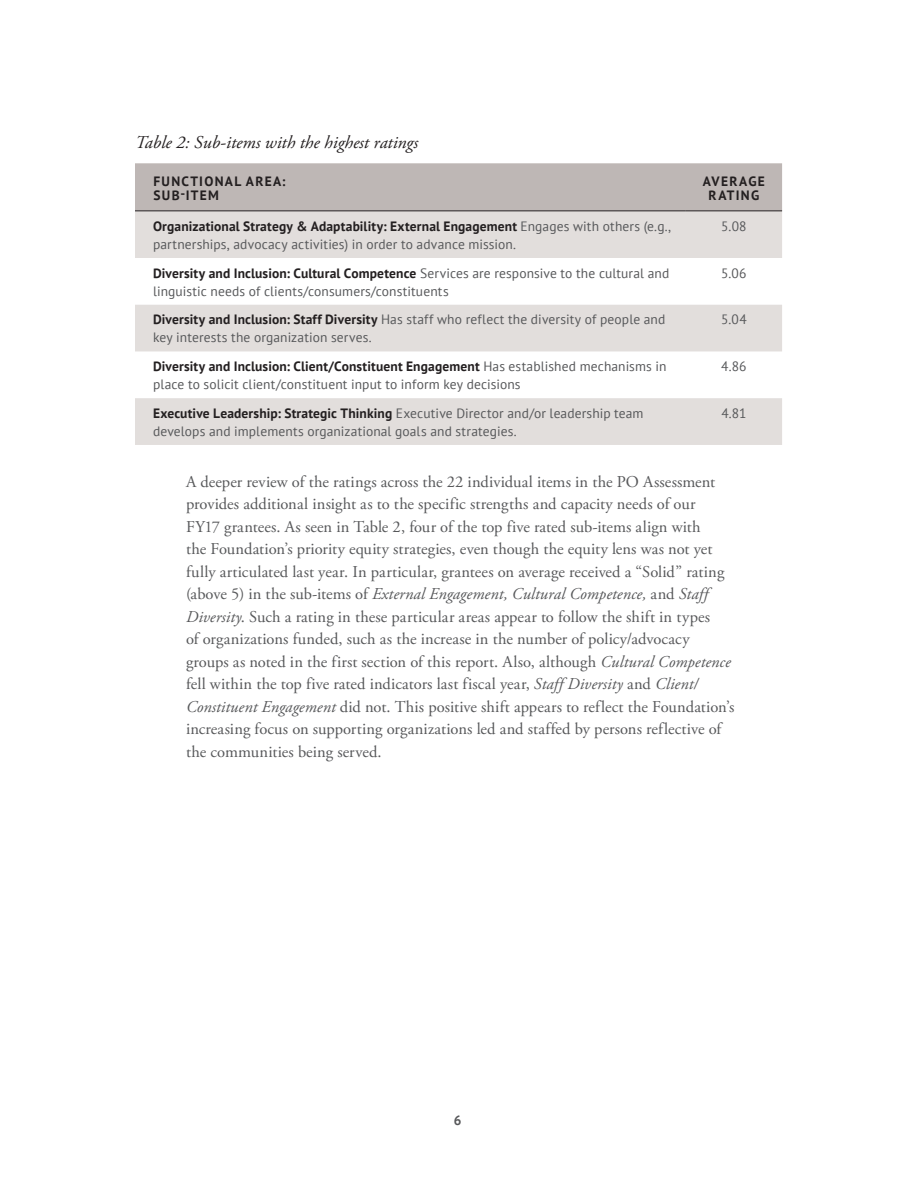
<style>
.page{position:relative;width:918px;height:1188px;background:#fff}
.page>*{position:absolute;margin:0;border:0;box-sizing:border-box;transform-origin:0 0}
.body_text{font:italic 18px "Adobe Garamond Pro";color:#231f20}
.body_text-2{font:16.5px/22.5px "Adobe Garamond Pro";letter-spacing:.005em;color:#57585a}
.body_text-3{font:13.5px/18px "PT Sans";letter-spacing:.01em;color:#57585a}
.body_text-4{font:700 13.5px/13.5px "PT Sans";letter-spacing:.095em;color:#231f20}
.t1{font:700 13.5px "PT Sans";color:#57585a}
.s1{font-weight:700;color:#231f20}
.s2{font-style:italic}
</style>
<div class="page">
<div style="left:135px;top:163px;width:647px;height:47px;background:#beb7b5"></div>
<svg style="left:135px;top:211px;width:647px;height:234px;fill:#e2dedc"></svg>
<hr style="left:135px;top:210px;width:551px;height:1px;background:#231f20">
<hr style="left:686px;top:210px;width:96px;height:1px;background:#231f20">
<p class="body_text" style="left:135px;top:132px;width:285px">Table 2: Sub-items with the highest ratings</p>
<p class="body_text-4" style="left:154px;top:174px;width:134px">FUNCTIONAL AREA:<br>SUB-ITEM</p>
<p class="body_text-4" style="left:703px;top:174px;width:64px;text-align:center">AVERAGE<br>RATING</p>
<p class="body_text-3" style="left:153px;top:217px;width:520px"><span class="s1">Organizational Strategy &amp; Adaptability: External Engagement</span> Engages with others (e.g., partnerships, advocacy activities) in order to advance mission.</p>
<p class="body_text-3" style="left:721px;top:217px;width:27px">5.08</p>
<p class="body_text-3" style="left:153px;top:264px;width:518px"><span class="s1">Diversity and Inclusion: Cultural Competence</span> Services are responsive to the cultural and linguistic needs of clients/consumers/constituents</p>
<p class="body_text-3" style="left:721px;top:264px;width:27px">5.06</p>
<p class="body_text-3" style="left:153px;top:310px;width:514px"><span class="s1">Diversity and Inclusion: Staff Diversity</span> Has staff who reflect the diversity of people and key interests the organization serves.</p>
<p class="body_text-3" style="left:721px;top:310px;width:27px">5.04</p>
<p class="body_text-3" style="left:153px;top:357px;width:515px"><span class="s1">Diversity and Inclusion: Client/Constituent Engagement</span> Has established mechanisms in place to solicit client/constituent input to inform key decisions</p>
<p class="body_text-3" style="left:721px;top:357px;width:27px">4.86</p>
<p class="body_text-3" style="left:153px;top:404px;width:492px"><span class="s1">Executive Leadership: Strategic Thinking</span> Executive Director and/or leadership team develops and implements organizational goals and strategies.</p>
<p class="body_text-3" style="left:721px;top:404px;width:27px">4.81</p>
<p class="body_text-2" style="left:186px;top:471px;width:550px">A deeper review of the ratings across the 22 individual items in the PO Assessment provides additional insight as to the specific strengths and capacity needs of our<br>FY17 grantees. As seen in Table 2, four of the top five rated sub-items align with<br>the Foundation’s priority equity strategies, even though the equity lens was not yet fully articulated last year. In particular, grantees on average received a “Solid” rating (above 5) in the sub-items of <span class="s2">External Engagement, Cultural Competence,</span> and <span class="s2">Staff Diversity</span>. Such a rating in these particular areas appear to follow the shift in types<br>of organizations funded, such as the increase in the number of policy/advocacy groups as noted in the first section of this report. Also, although <span class="s2">Cultural Competence </span>fell within the top five rated indicators last fiscal year, <span class="s2">Staff Diversity</span> and <span class="s2">Client/ Constituent Engagement</span> did not. This positive shift appears to reflect the Foundation’s increasing focus on supporting organizations led and staffed by persons reflective of the communities being served.</p>
<p class="t1" style="left:454px;top:1112px;width:9px">6</p>
</div>
